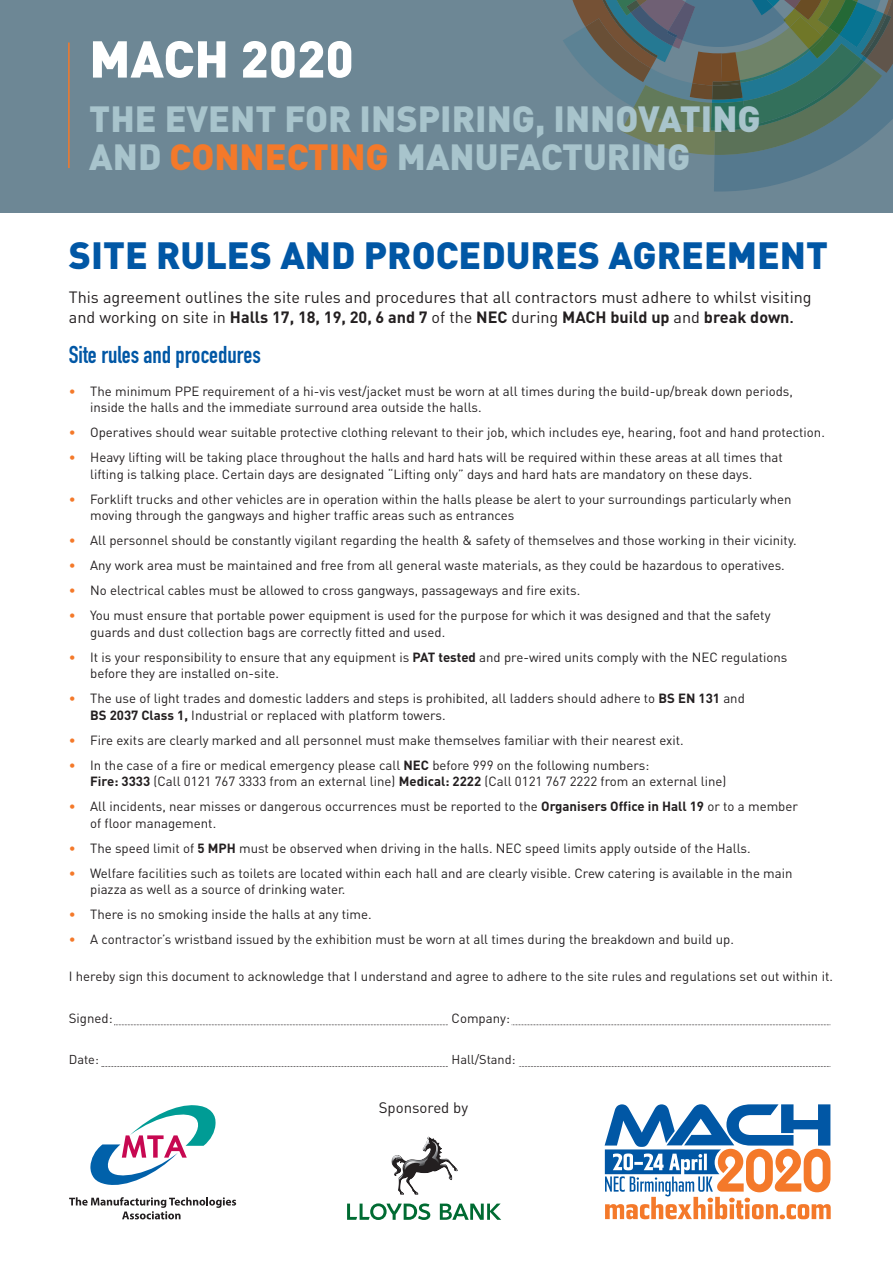
<style>
.page{position:relative;width:893px;height:1263px;background:#fff}
.page>*{position:absolute;margin:0;border:0;box-sizing:border-box;transform-origin:0 0}
.t1{font:900 51px "DIN";color:#fff}
.t2{font:900 37.5px "DIN";color:#0157a5}
.t3{font:900 36px/37.5px "DIN";color:#a8c4cc}
.t4{font:24px "DIN Engschrift";color:#0157a5}
.t5{font:16.2px/20px "DIN";color:#231f20}
.t6{font:15px "DIN";color:#231f20}
.t7{font:13.2px/16.5px "DIN";color:#231f20}
.t8{font:12.75px "DIN";color:#231f20}
.s1{color:#f4792a}
.s2{font-weight:700}
.s3{font-weight:500}
</style>
<div class="page">
<div style="left:0;top:0;width:893px;height:213px;background:#6d8795"></div>
<svg style="left:563px;top:0;width:330px;height:192px"></svg>
<svg style="left:114px;top:1024px;width:334px;height:1px"></svg>
<svg style="left:512px;top:1024px;width:319px;height:1px"></svg>
<svg style="left:519px;top:1066px;width:312px;height:1px"></svg>
<svg style="left:102px;top:1066px;width:346px;height:1px"></svg>
<svg style="left:605px;top:1104px;width:226px;height:115px"></svg>
<svg style="left:69px;top:1197px;width:167px;height:22px"></svg>
<svg style="left:90px;top:1105px;width:126px;height:80px"></svg>
<svg style="left:347px;top:1203px;width:83px;height:17px"></svg>
<svg style="left:440px;top:1203px;width:61px;height:17px"></svg>
<img style="left:398px;top:1158px;width:46px;height:37px">
<svg style="left:393px;top:1140px;width:47px;height:30px"></svg>
<hr style="left:68px;top:43px;width:2px;height:125px;background:#f4792a">
<h1 class="t1" style="left:89px;top:41px;width:266px">MACH 2020</h1>
<h3 class="t3" style="left:89px;top:104px;width:673px">THE EVENT FOR INSPIRING, INNOVATING<br>AND <span class="s1">CONNECTING</span> MANUFACTURING</h3>
<h2 class="t2" style="left:69px;top:242px;width:761px">SITE RULES AND PROCEDURES AGREEMENT</h2>
<p class="t5" style="left:69px;top:289px;width:744px">This agreement outlines the site rules and procedures that all contractors must adhere to whilst visiting and working on site in <span class="s2">Halls 17, 18, 19, 20, 6 and 7</span> of the <span class="s2">NEC</span> during <span class="s2">MACH build up</span> and <span class="s2">break down</span><span class="s3">.</span></p>
<h3 class="t4" style="left:69px;top:346px;width:193px">Site rules and procedures</h3>
<p class="t7" style="left:90px;top:384px;width:704px;text-indent:-21px"><span class="s1">•</span> The minimum PPE requirement of a hi-vis vest/jacket must be worn at all times during the build-up/break down periods, inside the halls and the immediate surround area outside the halls.</p>
<p class="t7" style="left:69px;top:426px;width:757px"><span class="s1">•</span> Operatives should wear suitable protective clothing relevant to their job, which includes eye, hearing, foot and hand protection.</p>
<p class="t7" style="left:90px;top:451px;width:694px;text-indent:-21px"><span class="s1">•</span> Heavy lifting will be taking place throughout the halls and hard hats will be required within these areas at all times that lifting is talking place. Certain days are designated “Lifting only” days and hard hats are mandatory on these days.</p>
<p class="t7" style="left:90px;top:492px;width:703px;text-indent:-21px"><span class="s1">•</span> Forklift trucks and other vehicles are in operation within the halls please be alert to your surroundings particularly when moving through the gangways and higher traffic areas such as entrances</p>
<p class="t7" style="left:69px;top:534px;width:729px"><span class="s1">•</span> All personnel should be constantly vigilant regarding the health &amp; safety of themselves and those working in their vicinity.</p>
<p class="t7" style="left:69px;top:559px;width:717px"><span class="s1">•</span> Any work area must be maintained and free from all general waste materials, as they could be hazardous to operatives.</p>
<p class="t7" style="left:69px;top:584px;width:513px"><span class="s1">•</span> No electrical cables must be allowed to cross gangways, passageways and fire exits.</p>
<p class="t7" style="left:90px;top:609px;width:682px;text-indent:-21px"><span class="s1">•</span> You must ensure that portable power equipment is used for the purpose for which it was designed and that the safety guards and dust collection bags are correctly fitted and used.</p>
<p class="t7" style="left:90px;top:650px;width:699px;text-indent:-21px"><span class="s1">•</span> It is your responsibility to ensure that any equipment is <span class="s2">PAT tested</span> and pre-wired units comply with the NEC regulations before they are installed on-site.</p>
<p class="t7" style="left:90px;top:692px;width:656px;text-indent:-21px"><span class="s1">•</span> The use of light trades and domestic ladders and steps is prohibited, all ladders should adhere to <span class="s2">BS EN 131</span> and<br><span class="s2">BS 2037 Class 1,</span> Industrial or replaced with platform towers.</p>
<p class="t7" style="left:69px;top:733px;width:616px"><span class="s1">•</span> Fire exits are clearly marked and all personnel must make themselves familiar with their nearest exit.</p>
<p class="t7" style="left:90px;top:758px;width:638px;text-indent:-21px"><span class="s1">•</span> In the case of a fire or medical emergency please call <span class="s2">NEC</span> before 999 on the following numbers:<br><span class="s2">Fire: 3333</span> (Call 0121 767 3333 from an external line) <span class="s2">Medical: 2222</span> (Call 0121 767 2222 from an external line)</p>
<p class="t7" style="left:90px;top:800px;width:709px;text-indent:-21px"><span class="s1">•</span> All incidents, near misses or dangerous occurrences must be reported to the <span class="s2">Organisers Office in Hall 19</span> or to a member of floor management.</p>
<p class="t7" style="left:69px;top:841px;width:683px"><span class="s1">•</span> The speed limit of <span class="s2">5 MPH</span> must be observed when driving in the halls. NEC speed limits apply outside of the Halls.</p>
<p class="t7" style="left:90px;top:866px;width:704px;text-indent:-21px"><span class="s1">•</span> Welfare facilities such as toilets are located within each hall and are clearly visible. Crew catering is available in the main piazza as well as a source of drinking water.</p>
<p class="t7" style="left:69px;top:908px;width:304px"><span class="s1">•</span> There is no smoking inside the halls at any time.</p>
<p class="t7" style="left:69px;top:933px;width:666px"><span class="s1">•</span> A contractor’s wristband issued by the exhibition must be worn at all times during the breakdown and build up.</p>
<p class="t7" style="left:69px;top:970px;width:766px">I hereby sign this document to acknowledge that I understand and agree to adhere to the site rules and regulations set out within it.</p>
<p class="t7" style="left:69px;top:1011px;width:45px">Signed:</p>
<p class="t7" style="left:452px;top:1011px;width:60px">Company:</p>
<p class="t8" style="left:69px;top:1055px;width:31px">Date:</p>
<p class="t8" style="left:452px;top:1055px;width:65px">Hall/Stand:</p>
<p class="t6" style="left:379px;top:1102px;width:91px">Sponsored by</p>
</div>
